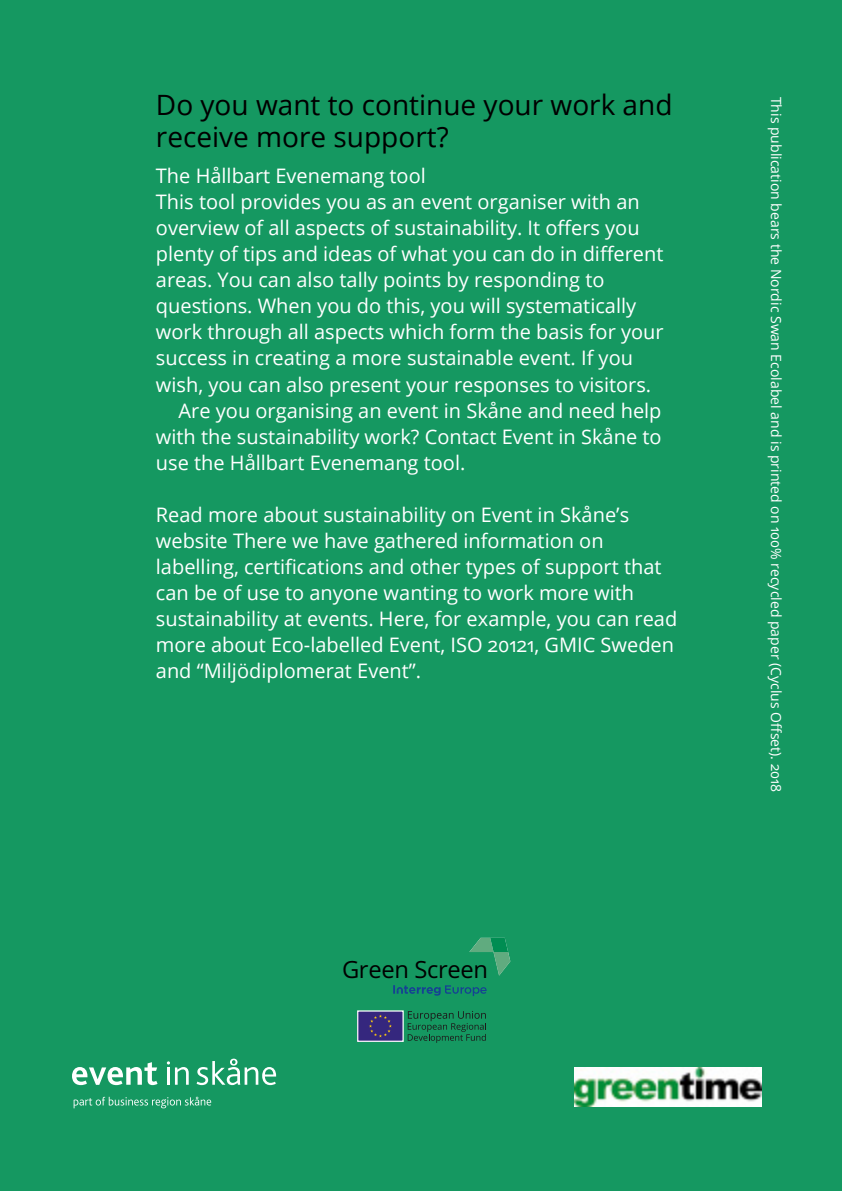
<style>
.page{position:relative;width:842px;height:1191px;background:#159861}
.page>*{position:absolute;margin:0;border:0;box-sizing:border-box;transform-origin:0 0}
.t1{font:28px/32px "Open Sans";color:#000}
.t2{font:23.8px "Open Sans";letter-spacing:-.015em;color:#000}
.t3{font:20px/26px "Open Sans";color:#fff}
.t4{font:14px "Open Sans";color:#fff}
</style>
<div class="page">
<svg style="left:72px;top:1062px;width:86px;height:23px"></svg>
<svg style="left:197px;top:1058px;width:79px;height:27px"></svg>
<svg style="left:74px;top:1096px;width:137px;height:12px"></svg>
<svg style="left:167px;top:1061px;width:22px;height:23px"></svg>
<img style="left:574px;top:1067px;width:187px;height:40px">
<svg style="left:393px;top:985px;width:94px;height:11px"></svg>
<svg style="left:469px;top:937px;width:41px;height:38px"></svg>
<div style="left:358px;top:1011px;width:45px;height:30px;background:#35277e"></div>
<div style="left:357px;top:1010px;width:47px;height:32px;border:1px solid #fff"></div>
<svg style="left:369px;top:1015px;width:23px;height:22px"></svg>
<svg style="left:408px;top:1011px;width:78px;height:31px"></svg>
<h1 class="t1" style="left:156px;top:88px;width:518px">Do you want to continue your work and receive more support?</h1>
<p class="t3" style="left:156px;top:163px;width:271px">The Hållbart Evenemang tool</p>
<p class="t3" style="left:156px;top:189px;width:485px">This tool provides you as an event organiser with an</p>
<p class="t3" style="left:156px;top:215px;width:485px">overview of all aspects of sustainability. It offers you</p>
<p class="t3" style="left:156px;top:241px;width:509px">plenty of tips and ideas of what you can do in different</p>
<p class="t3" style="left:156px;top:267px;width:450px">areas. You can also tally points by responding to</p>
<p class="t3" style="left:156px;top:293px;width:482px">questions. When you do this, you will systematically</p>
<p class="t3" style="left:156px;top:319px;width:509px">work through all aspects which form the basis for your</p>
<p class="t3" style="left:156px;top:345px;width:479px">success in creating a more sustainable event. If you</p>
<p class="t3" style="left:156px;top:371px;width:497px">wish, you can also present your responses to visitors.</p>
<p class="t3" style="left:179px;top:397px;width:484px">Are you organising an event in Skåne and need help</p>
<p class="t3" style="left:156px;top:423px;width:507px">with the sustainability work? Contact Event in Skåne to</p>
<p class="t3" style="left:156px;top:449px;width:311px">use the Hållbart Evenemang tool.</p>
<p class="t3" style="left:156px;top:501px;width:523px">Read more about sustainability on Event in Skåne’s website There we have gathered information on labelling, certifications and other types of support that can be of use to anyone wanting to work more with sustainability at events. Here, for example, you can read more about Eco-labelled Event, ISO 20121, GMIC Sweden and “Miljödiplomerat Event”.</p>
<p class="t2" style="left:342px;top:953px;width:148px">Green Screen</p>
<p class="t4" style="left:786px;top:97px;width:696px;rotate:90deg">This publication bears the Nordic Swan Ecolabel and is printed on 100% recycled paper (Cyclus Offset). 2018</p>
</div>
